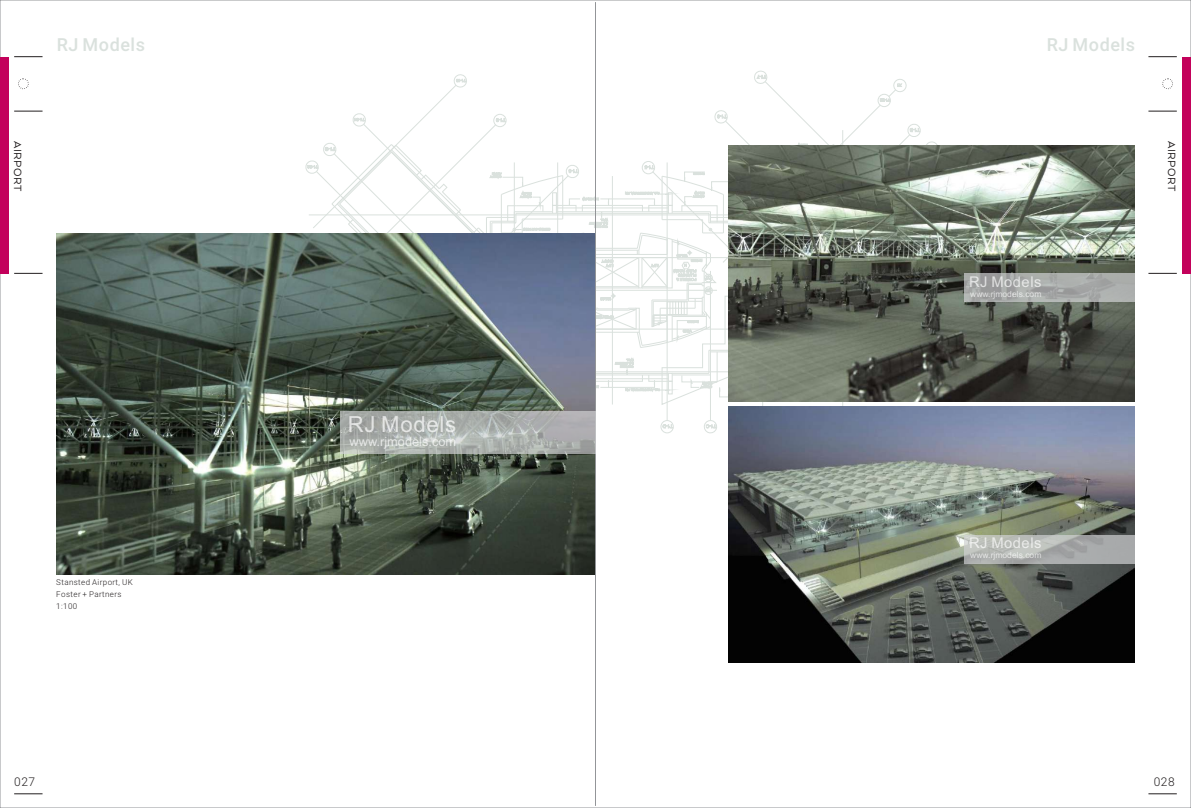
<style>
.page{position:relative;width:1191px;height:808px;background:#fff}
.page>*{position:absolute;margin:0;border:0;box-sizing:border-box;transform-origin:0 0}
.t1{font:22.1px "Arial";letter-spacing:.035em;color:rgb(255 255 255/.7)}
.t2{font:500 18px "Roboto";letter-spacing:.03em;color:#dae1dd}
.t3{font:14.8px "Arial";letter-spacing:.035em;color:rgb(255 255 255/.7)}
.t4{font:12.8px "Arial";color:rgb(255 255 255/.7)}
.t5{font:12px "Arquitecta W00";letter-spacing:.04em;color:#231f20}
.t6{font:300 12px "Roboto";letter-spacing:.05em;color:#231f20}
.t7{font:8.5px "Arial";color:rgb(255 255 255/.7)}
.t8{font:300 8px/11.5px "Roboto";letter-spacing:.05em;color:#231f20}
</style>
<div class="page">
<div style="left:660px;top:420px;width:13px;height:13px;border:1px solid #dae1dd;border-radius:50%"></div>
<svg style="left:662px;top:424px;width:11px;height:4px"></svg>
<hr style="left:667px;top:162px;width:1px;height:258px;background:#dae1dd">
<hr style="left:710px;top:271px;width:1px;height:149px;background:#dae1dd">
<svg style="left:704px;top:420px;width:13px;height:14px"></svg>
<hr style="left:762px;top:282px;width:1px;height:138px;background:#dae1dd">
<hr style="left:842px;top:130px;width:1px;height:290px;background:#dae1dd">
<svg style="left:305px;top:70px;width:642px;height:335px"></svg>
<img style="left:57px;top:234px;width:538px;height:340px">
<hr style="left:595px;top:2px;width:1px;height:804px;background:#939598">
<img style="left:729px;top:407px;width:405px;height:256px">
<img style="left:729px;top:145px;width:405px;height:256px">
<svg style="left:1148px;top:793px;width:28px;height:1px"></svg>
<svg style="left:1148px;top:111px;width:28px;height:1px"></svg>
<svg style="left:1148px;top:273px;width:28px;height:1px"></svg>
<svg style="left:14px;top:793px;width:29px;height:1px"></svg>
<svg style="left:14px;top:111px;width:29px;height:1px"></svg>
<svg style="left:14px;top:273px;width:29px;height:1px"></svg>
<svg style="left:14px;top:56px;width:29px;height:1px"></svg>
<div style="left:18px;top:79px;width:11px;height:10px;border:1px dashed #231f20;border-radius:50%"></div>
<svg style="left:1148px;top:56px;width:28px;height:1px"></svg>
<div style="left:1162px;top:79px;width:10px;height:10px;border:1px dashed #231f20;border-radius:50%"></div>
<div style="left:340px;top:411px;width:255px;height:43px;background:#d1d2d4;opacity:.7"></div>
<div style="left:964px;top:273px;width:170px;height:28px;background:#d1d2d4;opacity:.7"></div>
<div style="left:964px;top:535px;width:170px;height:28px;background:#d1d2d4;opacity:.7"></div>
<div style="left:0;top:57px;width:9px;height:216px;background:#c3015b"></div>
<div style="left:1182px;top:57px;width:9px;height:216px;background:#c3015b"></div>
<h2 class="t2" style="left:57px;top:37px;width:90px">RJ Models</h2>
<h2 class="t2" style="left:1046px;top:37px;width:90px">RJ Models</h2>
<h3 class="t5" style="left:25px;top:141px;width:52px;rotate:90deg">AIRPORT</h3>
<h3 class="t5" style="left:1178px;top:141px;width:52px;rotate:90deg">AIRPORT</h3>
<p class="t8" style="left:56px;top:578px;width:78px">Stansted Airport, UK<br>Foster + Partners<br>1:100</p>
<h1 class="t1" style="left:348px;top:415px;width:110px">RJ Models</h1>
<h3 class="t4" style="left:349px;top:437px;width:108px">www.rjmodels.com</h3>
<h3 class="t3" style="left:969px;top:276px;width:74px">RJ Models</h3>
<p class="t7" style="left:970px;top:290px;width:73px">www.rjmodels.com</p>
<h3 class="t3" style="left:969px;top:538px;width:74px">RJ Models</h3>
<p class="t7" style="left:970px;top:552px;width:73px">www.rjmodels.com</p>
<h3 class="t6" style="left:14px;top:777px;width:23px">027</h3>
<h3 class="t6" style="left:1153px;top:777px;width:23px">028</h3>
</div>
